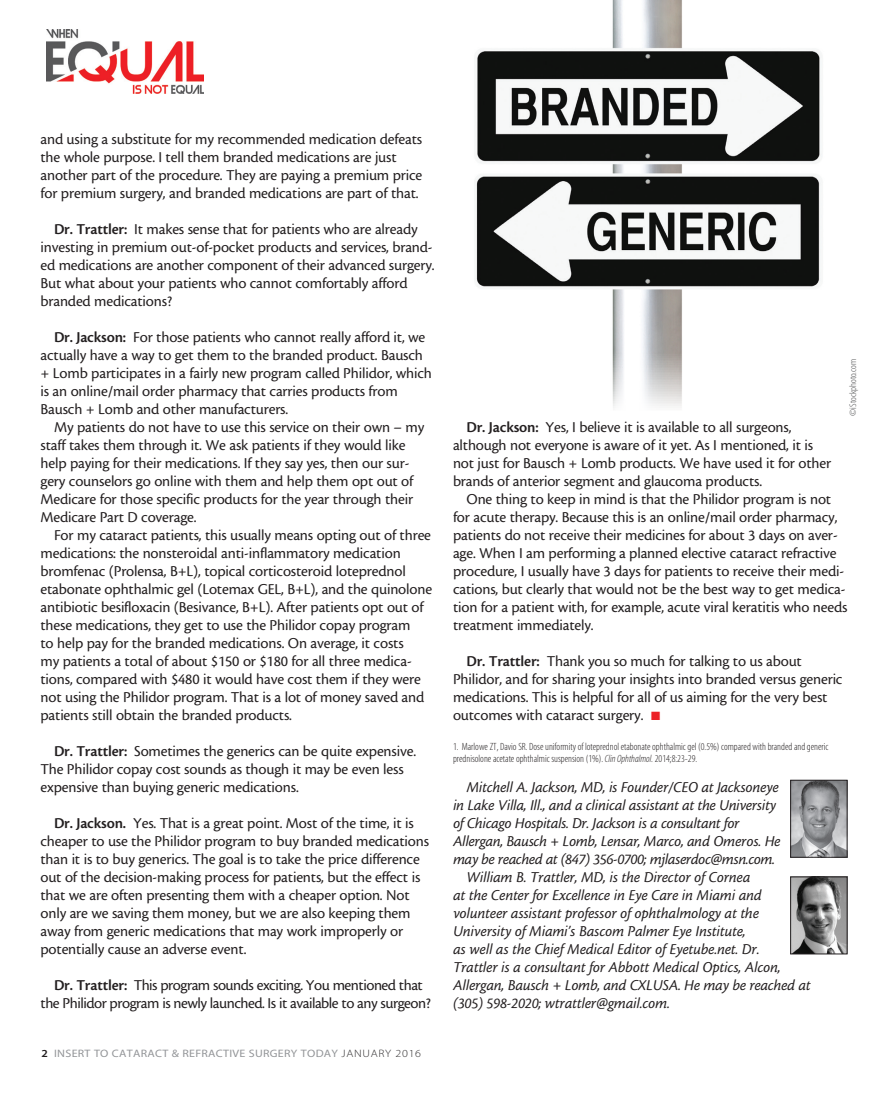
<style>
.page{position:relative;width:891px;height:1094px;background:#fff}
.page>*{position:absolute;margin:0;border:0;box-sizing:border-box;transform-origin:0 0}
.body{font:15.75px/18px "Cronos MM 408 10";letter-spacing:-.01em;color:#231f20}
.bio{font:15.75px/18px "Cronos MM It 408 10";letter-spacing:-.005em;color:#231f20}
.body-2{font:15.75px/18px "Cronos MM 408 10";letter-spacing:-.03em;color:#231f20;text-align:center}
.t1{font:10.8px "Myriad MM 400 600";letter-spacing:.025em;color:#939598;scale:1.11 1}
.footnote{font:10.5px/12px "Myriad MM 215 300";color:#231f20}
.t2{font:9.75px "Myriad MM 215 300";color:#4b4c4d;scale:1.08 1}
.s1{font-family:"Cronos MM 574 10"}
.s2{font-family:"Myriad MM 565 600";color:#231f20}
.s3{font-family:"Myriad MM 215 600";color:#312f30}
.s4{color:#ec2127}
.s5{font-family:"Myriad MM It 215 300"}
</style>
<div class="page">
<img style="left:792px;top:781px;width:54px;height:74px">
<div style="left:790px;top:779px;width:58px;height:78px;border:1px solid #231f20"></div>
<img style="left:792px;top:878px;width:54px;height:74px">
<div style="left:790px;top:876px;width:58px;height:78px;border:1px solid #231f20"></div>
<img style="left:47px;top:29px;width:157px;height:64px">
<img style="left:475px;top:0;width:347px;height:408px">
<p class="body" style="left:40px;top:130px;width:383px">and using a substitute for my recommended medication defeats the whole purpose. I tell them branded medications are just another part of the procedure. They are paying a premium price for premium surgery, and branded medications are part of that.</p>
<p class="body" style="left:40px;top:220px;width:396px;text-indent:14px"><span class="s1">Dr. Trattler:</span> It makes sense that for patients who are already investing in premium out-of-pocket products and services, brand&shy;ed medications are another component of their advanced surgery.<br>But what about your patients who cannot comfortably afford branded medications?</p>
<p class="body" style="left:40px;top:328px;width:393px;text-indent:14px"><span class="s1">Dr. Jackson:</span> For those patients who cannot really afford it, we actually have a way to get them to the branded product. Bausch + Lomb participates in a fairly new program called Philidor, which is an online/mail order pharmacy that carries products from Bausch + Lomb and other manufacturers.</p>
<p class="body" style="left:40px;top:418px;width:385px;text-indent:14px">My patients do not have to use this service on their own – my staff takes them through it. We ask patients if they would like help paying for their medications. If they say yes, then our sur&shy;gery counselors go online with them and help them opt out of Medicare for those specific products for the year through their Medicare Part D coverage.</p>
<p class="body" style="left:40px;top:526px;width:393px;text-indent:14px">For my cataract patients, this usually means opting out of three medications: the nonsteroidal anti-inflammatory medication bromfenac (Prolensa, B+L), topical corticosteroid loteprednol etabonate ophthalmic gel (Lotemax GEL, B+L), and the quinolone antibiotic besifloxacin (Besivance, B+L). After patients opt out of these medications, they get to use the Philidor copay program<br>to help pay for the branded medications. On average, it costs<br>my patients a total of about $150 or $180 for all three medica&shy;tions, compared with $480 it would have cost them if they were not using the Philidor program. That is a lot of money saved and patients still obtain the branded products.</p>
<p class="body" style="left:40px;top:742px;width:377px;text-indent:14px"><span class="s1">Dr. Trattler:</span> Sometimes the generics can be quite expensive.<br>The Philidor copay cost sounds as though it may be even less expensive than buying generic medications.</p>
<p class="body" style="left:40px;top:814px;width:390px;text-indent:14px"><span class="s1">Dr. Jackson.</span> Yes. That is a great point. Most of the time, it is cheaper to use the Philidor program to buy branded medications than it is to buy generics. The goal is to take the price difference out of the decision-making process for patients, but the effect is that we are often presenting them with a cheaper option. Not only are we saving them money, but we are also keeping them away from generic medications that may work improperly or potentially cause an adverse event.</p>
<p class="body-2" style="left:40px;top:976px;width:392px"><span class="s1">Dr. Trattler:</span> This program sounds exciting. You mentioned that the Philidor program is newly launched. Is it available to any surgeon?</p>
<p class="t1" style="left:41px;top:1047px;width:344px"><span class="s2">2</span> INSERT TO CATARACT &amp; REFRACTIVE SURGERY TODAY <span class="s3">JANUARY 2016</span></p>
<p class="t2" style="left:848px;top:416px;width:54px;rotate:-90deg">©iStockphoto.com</p>
<p class="body" style="left:453px;top:418px;width:380px;text-indent:14px"><span class="s1">Dr. Jackson:</span> Yes, I believe it is available to all surgeons, although not everyone is aware of it yet. As I mentioned, it is not just for Bausch + Lomb products. We have used it for other brands of anterior segment and glaucoma products.</p>
<p class="body" style="left:453px;top:490px;width:396px;text-indent:14px">One thing to keep in mind is that the Philidor program is not for acute therapy. Because this is an online/mail order pharmacy, patients do not receive their medicines for about 3 days on aver&shy;age. When I am performing a planned elective cataract refractive procedure, I usually have 3 days for patients to receive their medi&shy;cations, but clearly that would not be the best way to get medica&shy;tion for a patient with, for example, acute viral keratitis who needs treatment immediately.</p>
<p class="body" style="left:453px;top:652px;width:391px;text-indent:14px"><span class="s1">Dr. Trattler:</span> Thank you so much for talking to us about Philidor, and for sharing your insights into branded versus generic medications. This is helpful for all of us aiming for the very best outcomes with cataract surgery. <span class="s4">■</span></p>
<p class="footnote" style="left:453px;top:741px;width:377px">1. Marlowe ZT, Davio SR. Dose uniformity of loteprednol etabonate ophthalmic gel (0.5%) compared with branded and generic prednisolone acetate ophthalmic suspension (1%). <span class="s5">Clin Ophthalmol.</span> 2014;8:23-29.</p>
<p class="bio" style="left:453px;top:778px;width:329px;text-indent:14px">Mitchell A. Jackson, MD, is Founder/CEO at Jacksoneye in Lake Villa, Ill., and a clinical assistant at the University of Chicago Hospitals. Dr. Jackson is a consultant for Allergan, Bausch + Lomb, Lensar, Marco, and Omeros. He may be reached at (847) 356-0700; mjlaserdoc@msn.com.</p>
<p class="bio" style="left:453px;top:868px;width:359px;text-indent:14px">William B. Trattler, MD, is the Director of Cornea<br>at the Center for Excellence in Eye Care in Miami and volunteer assistant professor of ophthalmology at the University of Miami’s Bascom Palmer Eye Institute,<br>as well as the Chief Medical Editor of Eyetube.net. Dr.<br>Trattler is a consultant for Abbott Medical Optics, Alcon, Allergan, Bausch + Lomb, and CXLUSA. He may be reached at (305) 598-2020; wtrattler@gmail.com.</p>
</div>
